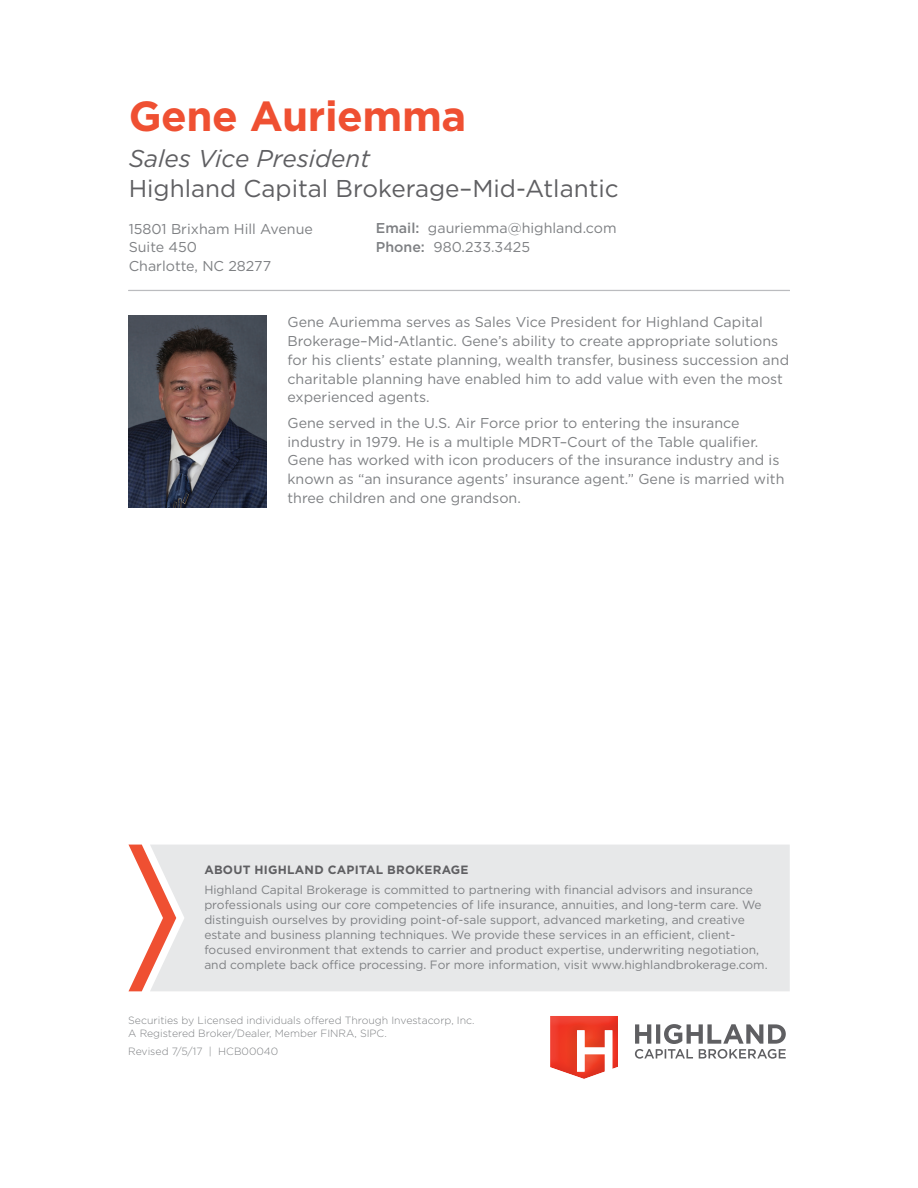
<style>
.page{position:relative;width:918px;height:1188px;background:#fff}
.page>*{position:absolute;margin:0;border:0;box-sizing:border-box;transform-origin:0 0}
.t1{font:700 42px "Gotham";letter-spacing:-.01em;color:#ef5032}
.t2{font:24.3px "Gotham";color:#5f5f62}
.t3{font:italic 24.3px "Gotham";color:#5f5f62}
.t4{font:14.25px/18.8px "Gotham";color:#7e8083}
.t5{font:12px/15px "Gotham";color:#7e8083}
.t6{font:700 12px "Gotham";letter-spacing:.02em;color:#5f5f62}
.t7{font:300 10.5px/12.6px "Gotham";color:#7e8083}
.s1{font-weight:500}
</style>
<div class="page">
<svg style="left:128px;top:845px;width:22px;height:146px"></svg>
<div style="left:150px;top:845px;width:640px;height:146px;background:#e7e8e9"></div>
<div style="left:545px;top:1015px;width:75px;height:68px;background:#231f20;opacity:.09"></div>
<svg style="left:635px;top:1024px;width:151px;height:35px"></svg>
<hr style="left:128px;top:290px;width:662px;height:1px;background:#bbbcbf">
<img style="left:128px;top:316px;width:139px;height:192px">
<h1 class="t1" style="left:129px;top:89px;width:339px">Gene Auriemma</h1>
<h2 class="t3" style="left:129px;top:143px;width:243px">Sales Vice President</h2>
<h2 class="t2" style="left:129px;top:172px;width:492px">Highland Capital Brokerage–Mid-Atlantic</h2>
<p class="t4" style="left:376px;top:218px;width:242px"><span class="s1">Email:</span> gauriemma@highland.com<br><span class="s1">Phone:</span> 980.233.3425</p>
<p class="t4" style="left:129px;top:219px;width:186px">15801 Brixham Hill Avenue<br>Suite 450<br>Charlotte, NC 28277</p>
<p class="t4" style="left:288px;top:313px;width:503px">Gene Auriemma serves as Sales Vice President for Highland Capital Brokerage–Mid-Atlantic. Gene’s ability to create appropriate solutions for his clients’ estate planning, wealth transfer, business succession and charitable planning have enabled him to add value with even the most experienced agents.</p>
<p class="t4" style="left:288px;top:413px;width:498px">Gene served in the U.S. Air Force prior to entering the insurance industry in 1979. He is a multiple MDRT–Court of the Table qualifier.<br>Gene has worked with icon producers of the insurance industry and is known as “an insurance agents’ insurance agent.” Gene is married with three children and one grandson.</p>
<p class="t6" style="left:204px;top:862px;width:266px">ABOUT HIGHLAND CAPITAL BROKERAGE</p>
<p class="t5" style="left:204px;top:882px;width:565px">Highland Capital Brokerage is committed to partnering with financial advisors and insurance professionals using our core competencies of life insurance, annuities, and long-term care. We distinguish ourselves by providing point-of-sale support, advanced marketing, and creative estate and business planning techniques. We provide these services in an efficient, client&shy;focused environment that extends to carrier and product expertise, underwriting negotiation, and complete back office processing. For more information, visit www.highlandbrokerage.com.</p>
<p class="t7" style="left:128px;top:1014px;width:348px">Securities by Licensed individuals offered Through Investacorp, Inc.<br>A Registered Broker/Dealer, Member FINRA, SIPC.</p>
<p class="t7" style="left:128px;top:1045px;width:152px">Revised 7/5/17 | HCB00040</p>
</div>
